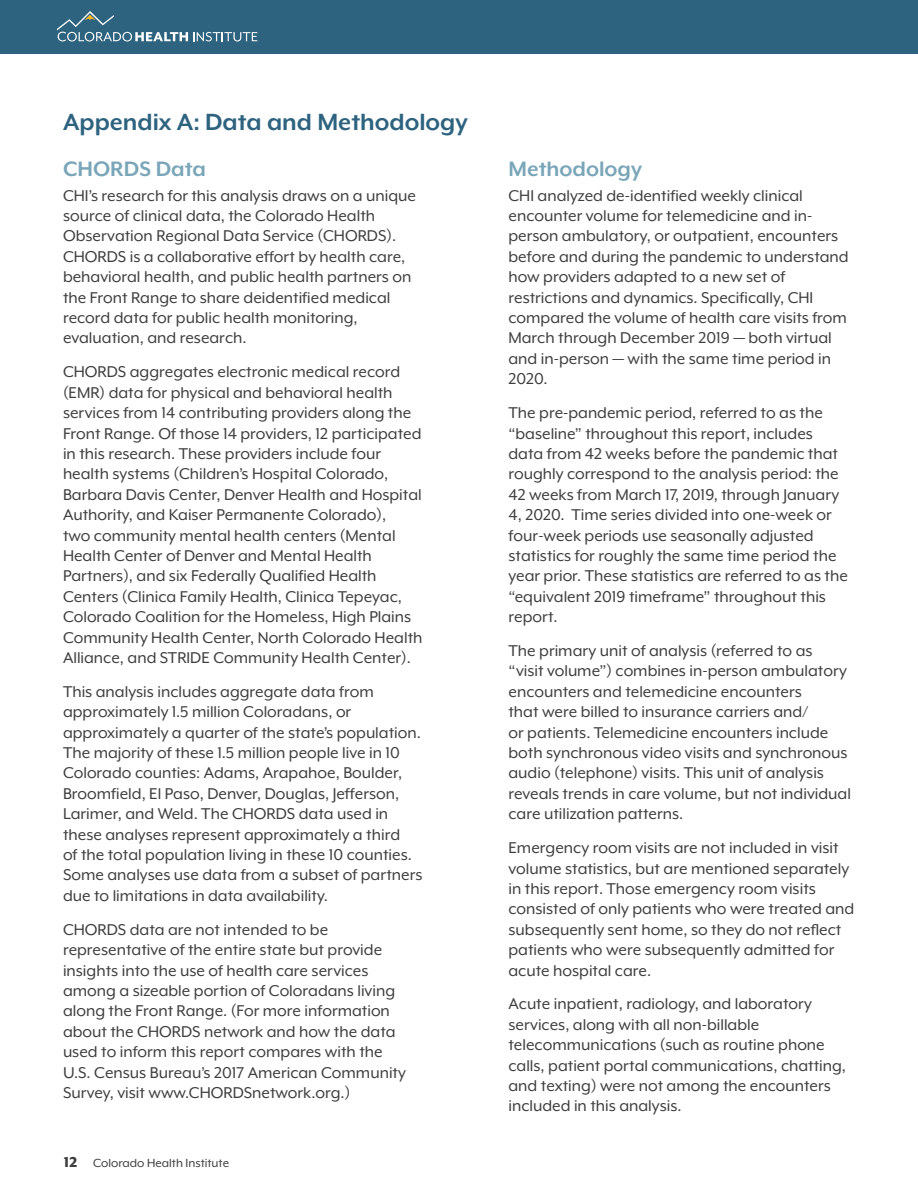
<style>
.page{position:relative;width:918px;height:1188px;background:#fff}
.page>*{position:absolute;margin:0;border:0;box-sizing:border-box;transform-origin:0 0}
.Hed_2{font:700 27px "Mr Eaves XL Mod OT";color:#2e6380}
.Hed_3{font:700 24px "Mr Eaves XL Mod OT";color:#7aa6b9}
.CHI_Body_Copy{font:18px/20.4px "Mr Eaves XL Mod OT";color:#3e3e3f}
.t1{font:13.5px "Mr Eaves XL Mod OT";color:#3e3e3f}
.s1{font-weight:800;font-size:16.5px}
</style>
<div class="page">
<div style="left:0;top:0;width:918px;height:54px;background:#2e6380"></div>
<svg style="left:57px;top:11px;width:200px;height:30px"></svg>
<p class="Hed_2" style="left:63px;top:108px;width:406px">Appendix A: Data and Methodology</p>
<p class="Hed_3" style="left:63px;top:157px;width:145px">CHORDS Data</p>
<p class="CHI_Body_Copy" style="left:63px;top:185px;width:354px">CHI’s research for this analysis draws on a unique source of clinical data, the Colorado Health Observation Regional Data Service (CHORDS).<br>CHORDS is a collaborative effort by health care, behavioral health, and public health partners on the Front Range to share deidentified medical record data for public health monitoring, evaluation, and research.</p>
<p class="CHI_Body_Copy" style="left:63px;top:362px;width:361px">CHORDS aggregates electronic medical record (EMR) data for physical and behavioral health services from 14 contributing providers along the Front Range. Of those 14 providers, 12 participated in this research. These providers include four health systems (Children’s Hospital Colorado, Barbara Davis Center, Denver Health and Hospital Authority, and Kaiser Permanente Colorado),<br>two community mental health centers (Mental Health Center of Denver and Mental Health Partners), and six Federally Qualified Health Centers (Clinica Family Health, Clinica Tepeyac, Colorado Coalition for the Homeless, High Plains Community Health Center, North Colorado Health Alliance, and STRIDE Community Health Center).</p>
<p class="CHI_Body_Copy" style="left:63px;top:681px;width:361px">This analysis includes aggregate data from approximately 1.5 million Coloradans, or approximately a quarter of the state’s population.<br>The majority of these 1.5 million people live in 10<br>Colorado counties: Adams, Arapahoe, Boulder, Broomfield, El Paso, Denver, Douglas, Jefferson, Larimer, and Weld. The CHORDS data used in these analyses represent approximately a third<br>of the total population living in these 10 counties.<br>Some analyses use data from a subset of partners due to limitations in data availability.</p>
<p class="CHI_Body_Copy" style="left:63px;top:919px;width:344px">CHORDS data are not intended to be representative of the entire state but provide insights into the use of health care services among a sizeable portion of Coloradans living along the Front Range. (For more information about the CHORDS network and how the data used to inform this report compares with the U.S. Census Bureau’s 2017 American Community Survey, visit www.CHORDSnetwork.org.)</p>
<p class="t1" style="left:64px;top:1156px;width:167px"><span class="s1">12</span> Colorado Health Institute</p>
<p class="Hed_3" style="left:508px;top:157px;width:135px">Methodology</p>
<p class="CHI_Body_Copy" style="left:508px;top:185px;width:342px">CHI analyzed de-identified weekly clinical encounter volume for telemedicine and in&shy;person ambulatory, or outpatient, encounters before and during the pandemic to understand how providers adapted to a new set of restrictions and dynamics. Specifically, CHI compared the volume of health care visits from March through December 2019 — both virtual and in-person — with the same time period in 2020.</p>
<p class="CHI_Body_Copy" style="left:508px;top:403px;width:341px">The pre-pandemic period, referred to as the “baseline” throughout this report, includes data from 42 weeks before the pandemic that roughly correspond to the analysis period: the 42 weeks from March 17, 2019, through January 4, 2020. Time series divided into one-week or four-week periods use seasonally adjusted statistics for roughly the same time period the year prior. These statistics are referred to as the “equivalent 2019 timeframe” throughout this report.</p>
<p class="CHI_Body_Copy" style="left:508px;top:640px;width:344px">The primary unit of analysis (referred to as “visit volume”) combines in-person ambulatory encounters and telemedicine encounters<br>that were billed to insurance carriers and/<br>or patients. Telemedicine encounters include both synchronous video visits and synchronous audio (telephone) visits. This unit of analysis reveals trends in care volume, but not individual care utilization patterns.</p>
<p class="CHI_Body_Copy" style="left:508px;top:838px;width:347px">Emergency room visits are not included in visit volume statistics, but are mentioned separately in this report. Those emergency room visits consisted of only patients who were treated and subsequently sent home, so they do not reflect patients who were subsequently admitted for acute hospital care.</p>
<p class="CHI_Body_Copy" style="left:508px;top:994px;width:339px">Acute inpatient, radiology, and laboratory services, along with all non-billable telecommunications (such as routine phone calls, patient portal communications, chatting, and texting) were not among the encounters included in this analysis.</p>
</div>
